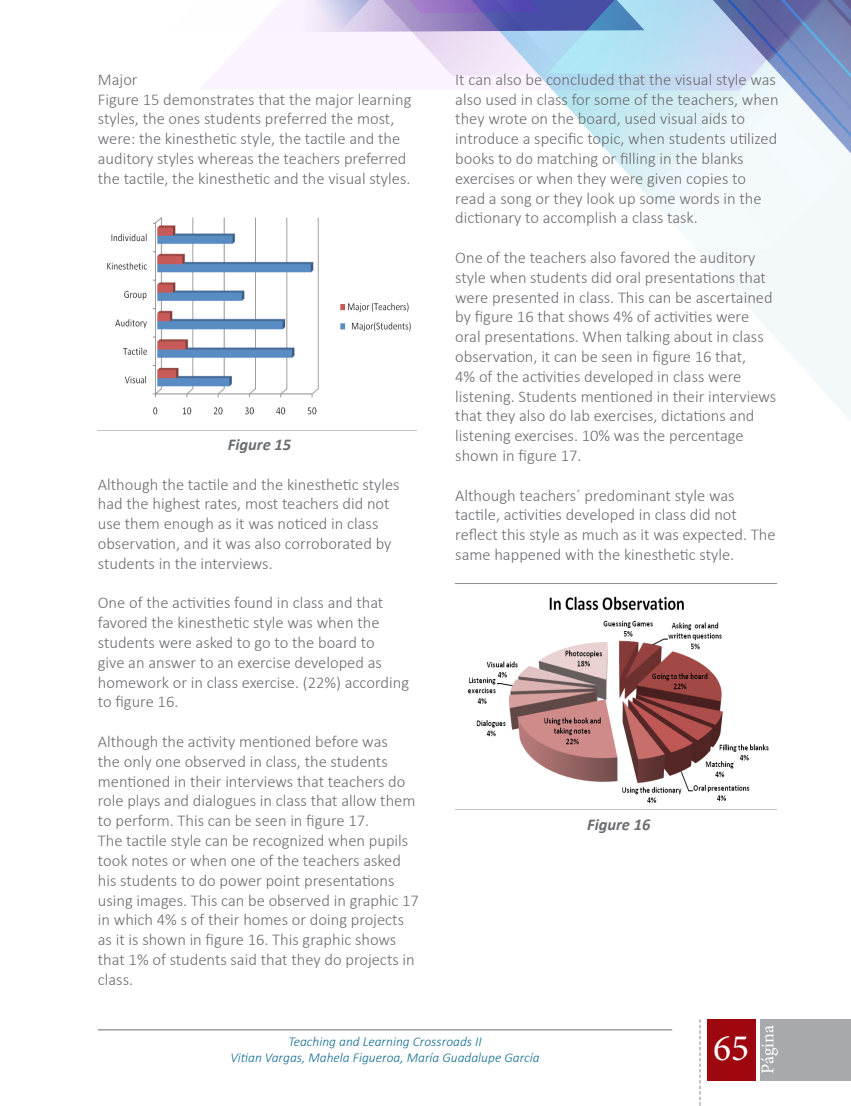
<style>
.page{position:relative;width:851px;height:1106px;background:#fff}
.page>*{position:absolute;margin:0;border:0;box-sizing:border-box;transform-origin:0 0}
.t1{font:37.5px "Minion Pro";color:#fff}
.t2{font:18px "Minion Pro";letter-spacing:-.005em;color:#fff}
.Contenido{font:300 16.5px/19.8px "Calibri";color:#6c6d70}
.Contenido-2{font:italic 700 16.5px "Calibri";color:#6c6d70}
.Pie_de_Pagina{font:italic 300 13.5px "Calibri";color:#106c91}
</style>
<div class="page">
<svg style="left:565px;top:249px;width:285px;height:561px"></svg>
<svg style="left:201px;top:0;width:398px;height:142px"></svg>
<svg style="left:599px;top:0;width:251px;height:249px"></svg>
<div style="left:760px;top:1019px;width:90px;height:61px;background:#a8a9ad"></div>
<div style="left:707px;top:1019px;width:48px;height:61px;background:#9d070d"></div>
<svg style="left:699px;top:1019px;width:1px;height:87px"></svg>
<img style="left:107px;top:217px;width:304px;height:198px">
<img style="left:455px;top:583px;width:321px;height:226px">
<hr style="left:98px;top:1029px;width:574px;height:1px;background:#6c6d70">
<p class="Contenido" style="left:98px;top:69px;width:41px">Major</p>
<p class="Contenido" style="left:98px;top:89px;width:315px">Figure 15 demonstrates that the major learning styles, the ones students preferred the most, were: the kinesthetic style, the tactile and the auditory styles whereas the teachers preferred the tactile, the kinesthetic and the visual styles.</p>
<p class="Contenido-2" style="left:228px;top:434px;width:65px">Figure 15</p>
<p class="Contenido" style="left:98px;top:474px;width:303px">Although the tactile and the kinesthetic styles had the highest rates, most teachers did not use them enough as it was noticed in class observation, and it was also corroborated by students in the interviews.</p>
<p class="Contenido" style="left:98px;top:593px;width:313px">One of the activities found in class and that favored the kinesthetic style was when the students were asked to go to the board to<br>give an answer to an exercise developed as homework or in class exercise. (22%) according to figure 16.</p>
<p class="Contenido" style="left:98px;top:731px;width:319px">Although the activity mentioned before was<br>the only one observed in class, the students mentioned in their interviews that teachers do role plays and dialogues in class that allow them to perform. This can be seen in figure 17.</p>
<p class="Contenido" style="left:98px;top:830px;width:322px">The tactile style can be recognized when pupils took notes or when one of the teachers asked his students to do power point presentations using images. This can be observed in graphic 17 in which 4% s of their homes or doing projects as it is shown in figure 16. This graphic shows that 1% of students said that they do projects in class.</p>
<p class="Contenido" style="left:455px;top:69px;width:325px">It can also be concluded that the visual style was also used in class for some of the teachers, when they wrote on the board, used visual aids to introduce a specific topic, when students utilized books to do matching or filling in the blanks exercises or when they were given copies to read a song or they look up some words in the dictionary to accomplish a class task.</p>
<p class="Contenido" style="left:455px;top:247px;width:322px">One of the teachers also favored the auditory style when students did oral presentations that were presented in class. This can be ascertained by figure 16 that shows 4% of activities were oral presentations. When talking about in class observation, it can be seen in figure 16 that,<br>4% of the activities developed in class were listening. Students mentioned in their interviews that they also do lab exercises, dictations and listening exercises. 10% was the percentage shown in figure 17.</p>
<p class="Contenido" style="left:455px;top:485px;width:322px">Although teachers´ predominant style was tactile, activities developed in class did not reflect this style as much as it was expected. The same happened with the kinesthetic style.</p>
<p class="Contenido-2" style="left:587px;top:813px;width:65px">Figure 16</p>
<p class="Pie_de_Pagina" style="left:288px;top:1032px;width:195px">Teaching and Learning Crossroads II</p>
<p class="Pie_de_Pagina" style="left:230px;top:1049px;width:311px">Vitian Vargas, Mahela Figueroa, María Guadalupe García</p>
<h1 class="t1" style="left:713px;top:1023px;width:37px">65</h1>
<p class="t2" style="left:755px;top:1073px;width:50px;rotate:-90deg">Página</p>
</div>
